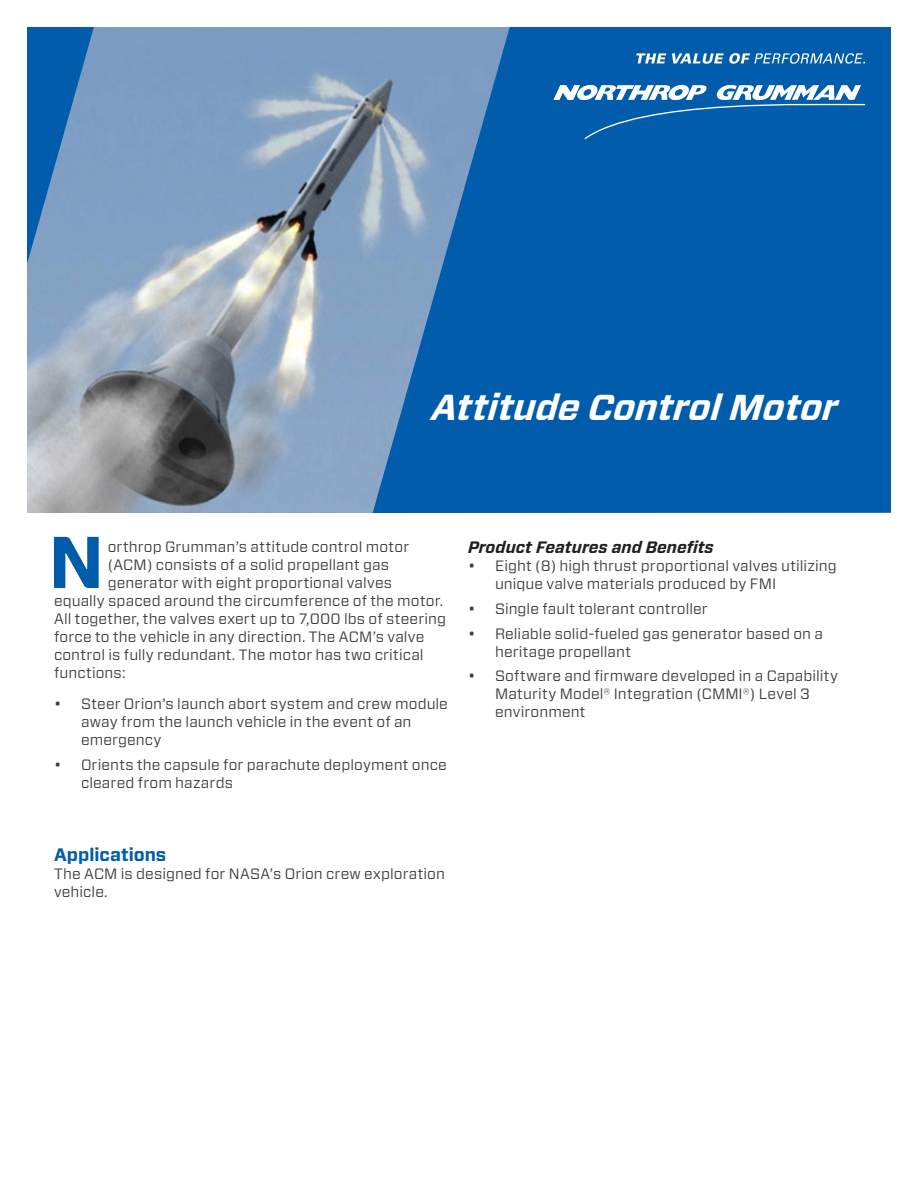
<style>
.page{position:relative;width:918px;height:1188px;background:#fff}
.page>*{position:absolute;margin:0;border:0;box-sizing:border-box;transform-origin:0 0}
.Pg_1_BODY_intro_para{font:700 73.05px "Forza";color:#015dab}
.Pg_1_TITLE{font:italic 700 36px "Forza";color:#fff}
.Pg_1_HEAD{font:700 18px "Forza";letter-spacing:-.005em;color:#015dab}
.Pg_1_SIDEBAR_SUBHEAD{font:italic 700 16.5px "Forza";color:#231f20}
.Pg_1_HEAD-2{font:15px/18px "Forza";letter-spacing:.005em;color:#3e3e3f}
.Pg_1_BODY_intro_para-2{font:15px "Forza";letter-spacing:.01em;color:#3e3e3f}
</style>
<div class="page">
<img style="left:27px;top:27px;width:346px;height:486px">
<svg style="left:27px;top:27px;width:67px;height:237px"></svg>
<svg style="left:373px;top:27px;width:518px;height:486px;fill:#015dab"></svg>
<svg style="left:554px;top:85px;width:311px;height:54px"></svg>
<svg style="left:636px;top:53px;width:30px;height:10px"></svg>
<svg style="left:672px;top:53px;width:193px;height:11px"></svg>
<p class="Pg_1_TITLE" style="left:429px;top:383px;width:422px">AttitudeControlMotor</p>
<p class="Pg_1_BODY_intro_para" style="left:49px;top:514px;width:57px">N</p>
<p class="Pg_1_BODY_intro_para-2" style="left:108px;top:537px;width:303px">orthrop Grumman’s attitude control motor</p>
<p class="Pg_1_BODY_intro_para-2" style="left:108px;top:555px;width:283px">(ACM) consists of a solid propellant gas</p>
<p class="Pg_1_BODY_intro_para-2" style="left:108px;top:573px;width:286px">generator with eight proportional valves</p>
<p class="Pg_1_BODY_intro_para-2" style="left:54px;top:591px;width:391px">equally spaced around the circumference of the motor.</p>
<p class="Pg_1_BODY_intro_para-2" style="left:54px;top:609px;width:394px">All together, the valves exert up to 7,000 lbs of steering</p>
<p class="Pg_1_BODY_intro_para-2" style="left:54px;top:627px;width:372px">force to the vehicle in any direction. The ACM’s valve</p>
<p class="Pg_1_BODY_intro_para-2" style="left:54px;top:645px;width:371px">control is fully redundant. The motor has two critical</p>
<p class="Pg_1_BODY_intro_para-2" style="left:54px;top:663px;width:73px">functions:</p>
<p class="Pg_1_HEAD-2" style="left:81px;top:695px;width:368px;text-indent:-27px">• Steer Orion’s launch abort system and crew module away from the launch vehicle in the event of an emergency</p>
<p class="Pg_1_HEAD-2" style="left:81px;top:756px;width:367px;text-indent:-27px">• Orients the capsule for parachute deployment once cleared from hazards</p>
<p class="Pg_1_SIDEBAR_SUBHEAD" style="left:468px;top:536px;width:247px">Product Features and Benefits</p>
<p class="Pg_1_HEAD-2" style="left:495px;top:557px;width:343px;text-indent:-27px">• Eight (8) high thrust proportional valves utilizing unique valve materials produced by FMI</p>
<p class="Pg_1_HEAD-2" style="left:468px;top:600px;width:241px">• Single fault tolerant controller</p>
<p class="Pg_1_HEAD-2" style="left:495px;top:624px;width:330px;text-indent:-27px">• Reliable solid-fueled gas generator based on a heritage propellant</p>
<p class="Pg_1_HEAD-2" style="left:495px;top:667px;width:345px;text-indent:-27px">• Software and firmware developed in a Capability<br>Maturity Model® Integration (CMMI®) Level 3 environment</p>
<p class="Pg_1_HEAD" style="left:54px;top:843px;width:114px">Applications</p>
<p class="Pg_1_HEAD-2" style="left:54px;top:865px;width:393px">The ACM is designed for NASA’s Orion crew exploration vehicle.</p>
</div>
